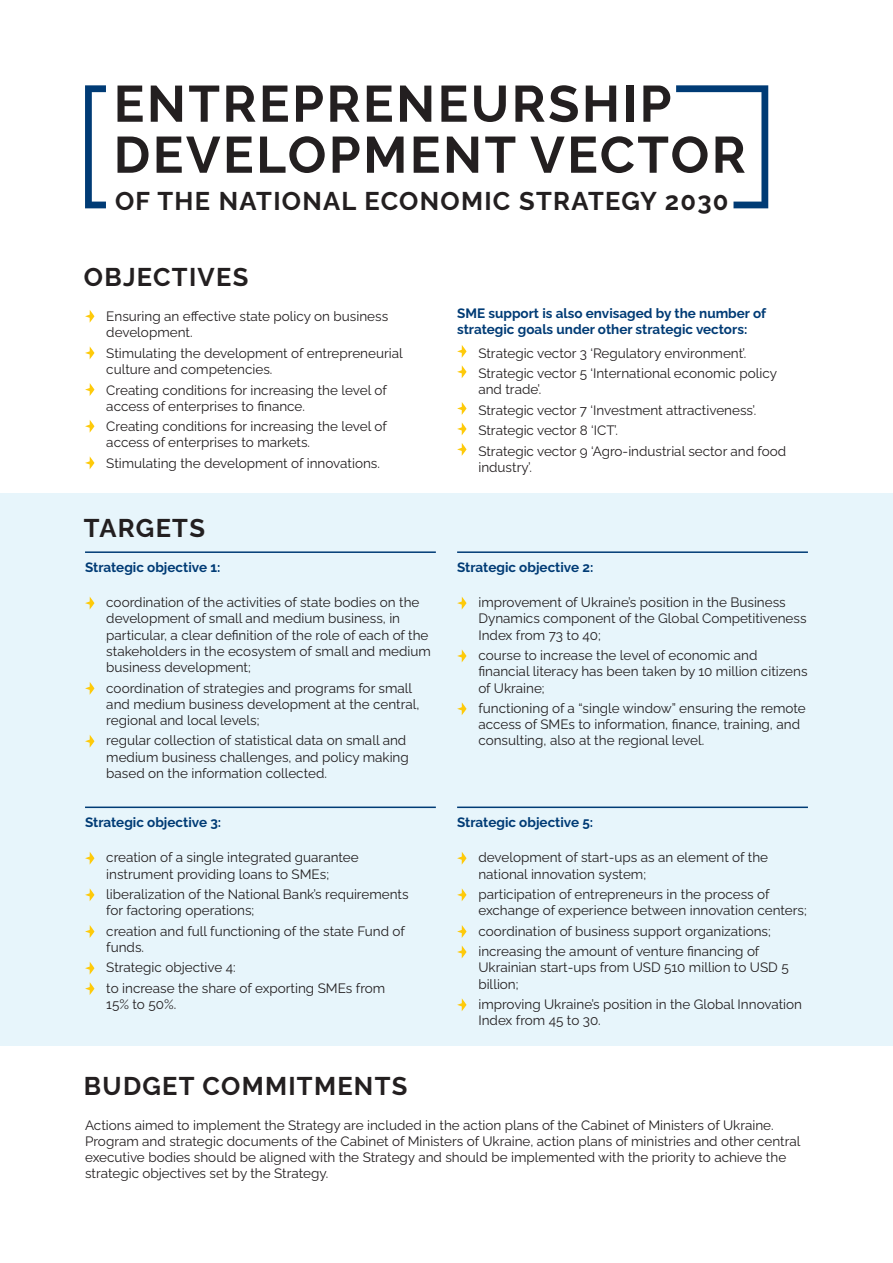
<style>
.page{position:relative;width:893px;height:1263px;background:#fff}
.page>*{position:absolute;margin:0;border:0;box-sizing:border-box;transform-origin:0 0}
.t1{font:51px/51px "Raleway v 4020 Bold";letter-spacing:.05em;color:#231f20}
.t2{font:25.5px "Raleway v 4020 Bold";letter-spacing:.05em;color:#231f20}
.t3{font:13.5px/16.2px "Raleway v 4020 Regular";color:#231f20}
.t4{font:13.5px/16.2px "Raleway v 4020 Bold";color:#003b75}
</style>
<div class="page">
<div style="left:0;top:493px;width:893px;height:553px;background:#e7f5fb"></div>
<svg style="left:85px;top:85px;width:21px;height:123px"></svg>
<svg style="left:676px;top:85px;width:92px;height:123px"></svg>
<svg style="left:85px;top:310px;width:9px;height:13px"></svg>
<svg style="left:85px;top:346px;width:9px;height:13px"></svg>
<svg style="left:85px;top:383px;width:9px;height:13px"></svg>
<svg style="left:85px;top:420px;width:9px;height:13px"></svg>
<svg style="left:85px;top:456px;width:9px;height:13px"></svg>
<svg style="left:85px;top:597px;width:9px;height:12px"></svg>
<svg style="left:85px;top:682px;width:9px;height:13px"></svg>
<svg style="left:85px;top:735px;width:9px;height:13px"></svg>
<svg style="left:85px;top:852px;width:9px;height:13px"></svg>
<svg style="left:85px;top:888px;width:9px;height:13px"></svg>
<svg style="left:85px;top:925px;width:9px;height:13px"></svg>
<svg style="left:85px;top:962px;width:9px;height:12px"></svg>
<svg style="left:85px;top:982px;width:9px;height:13px"></svg>
<svg style="left:457px;top:597px;width:10px;height:12px"></svg>
<svg style="left:457px;top:649px;width:10px;height:13px"></svg>
<svg style="left:457px;top:702px;width:10px;height:13px"></svg>
<svg style="left:457px;top:852px;width:10px;height:13px"></svg>
<svg style="left:457px;top:888px;width:10px;height:13px"></svg>
<svg style="left:457px;top:925px;width:10px;height:13px"></svg>
<svg style="left:457px;top:945px;width:10px;height:13px"></svg>
<svg style="left:457px;top:998px;width:10px;height:13px"></svg>
<svg style="left:457px;top:345px;width:10px;height:13px"></svg>
<svg style="left:457px;top:365px;width:10px;height:13px"></svg>
<svg style="left:457px;top:402px;width:10px;height:13px"></svg>
<svg style="left:457px;top:422px;width:10px;height:13px"></svg>
<svg style="left:457px;top:443px;width:10px;height:13px"></svg>
<hr style="left:85px;top:551px;width:351px;height:2px;background:#003b75">
<hr style="left:85px;top:806px;width:351px;height:2px;background:#003b75">
<hr style="left:457px;top:551px;width:351px;height:2px;background:#003b75">
<hr style="left:457px;top:806px;width:351px;height:2px;background:#003b75">
<p class="t1" style="left:114px;top:73px;width:633px">ENTREPRENEURSHIP<br>DEVELOPMENT VECTOR</p>
<p class="t2" style="left:115px;top:182px;width:615px">OF THE NATIONAL ECONOMIC STRATEGY 2030</p>
<p class="t2" style="left:84px;top:257px;width:166px">OBJECTIVES</p>
<p class="t3" style="left:106px;top:307px;width:283px">Ensuring an effective state policy on business development.</p>
<p class="t3" style="left:106px;top:344px;width:298px">Stimulating the development of entrepreneurial culture and competencies.</p>
<p class="t3" style="left:106px;top:380px;width:282px">Creating conditions for increasing the level of access of enterprises to finance.</p>
<p class="t3" style="left:106px;top:417px;width:282px">Creating conditions for increasing the level of access of enterprises to markets.</p>
<p class="t3" style="left:106px;top:454px;width:275px">Stimulating the development of innovations.</p>
<p class="t2" style="left:84px;top:508px;width:122px">TARGETS</p>
<p class="t4" style="left:85px;top:558px;width:137px">Strategic objective 1:</p>
<p class="t3" style="left:106px;top:593px;width:326px">coordination of the activities of state bodies on the development of small and medium business, in particular, a clear definition of the role of each of the stakeholders in the ecosystem of small and medium business development;</p>
<p class="t3" style="left:106px;top:678px;width:315px">coordination of strategies and programs for small and medium business development at the central, regional and local levels;</p>
<p class="t3" style="left:106px;top:731px;width:304px">regular collection of statistical data on small and medium business challenges, and policy making based on the information collected.</p>
<p class="t4" style="left:85px;top:813px;width:138px">Strategic objective 3:</p>
<p class="t3" style="left:106px;top:848px;width:254px">creation of a single integrated guarantee instrument providing loans to SMEs;</p>
<p class="t3" style="left:106px;top:885px;width:304px">liberalization of the National Bank’s requirements for factoring operations;</p>
<p class="t3" style="left:106px;top:921px;width:300px">creation and full functioning of the state Fund of funds.</p>
<p class="t3" style="left:106px;top:958px;width:131px">Strategic objective 4:</p>
<p class="t3" style="left:106px;top:978px;width:280px">to increase the share of exporting SMEs from<br>15% to 50%.</p>
<p class="t2" style="left:84px;top:1066px;width:325px">BUDGET COMMITMENTS</p>
<p class="t4" style="left:457px;top:304px;width:311px">SME support is also envisaged by the number of strategic goals under other strategic vectors:</p>
<p class="t3" style="left:478px;top:343px;width:270px">Strategic vector 3 ‘Regulatory environment’.</p>
<p class="t3" style="left:478px;top:364px;width:300px">Strategic vector 5 ‘International economic policy and trade’.</p>
<p class="t3" style="left:478px;top:401px;width:279px">Strategic vector 7 ‘Investment attractiveness’.</p>
<p class="t3" style="left:478px;top:421px;width:141px">Strategic vector 8 ‘ICT’.</p>
<p class="t3" style="left:478px;top:441px;width:309px">Strategic vector 9 ‘Agro-industrial sector and food industry’.</p>
<p class="t4" style="left:457px;top:558px;width:138px">Strategic objective 2:</p>
<p class="t3" style="left:478px;top:593px;width:330px">improvement of Ukraine’s position in the Business<br>Dynamics component of the Global Competitiveness<br>Index from 73 to 40;</p>
<p class="t3" style="left:478px;top:646px;width:331px">course to increase the level of economic and financial literacy has been taken by 10 million citizens of Ukraine;</p>
<p class="t3" style="left:478px;top:699px;width:329px">functioning of a “single window” ensuring the remote access of SMEs to information, finance, training, and consulting, also at the regional level.</p>
<p class="t4" style="left:457px;top:813px;width:138px">Strategic objective 5:</p>
<p class="t3" style="left:478px;top:848px;width:291px">development of start-ups as an element of the national innovation system;</p>
<p class="t3" style="left:478px;top:885px;width:330px">participation of entrepreneurs in the process of exchange of experience between innovation centers;</p>
<p class="t3" style="left:478px;top:921px;width:294px">coordination of business support organizations;</p>
<p class="t3" style="left:478px;top:942px;width:312px">increasing the amount of venture financing of<br>Ukrainian start-ups from USD 510 million to USD 5 billion;</p>
<p class="t3" style="left:478px;top:995px;width:325px">improving Ukraine’s position in the Global Innovation<br>Index from 45 to 30.</p>
<p class="t3" style="left:85px;top:1115px;width:690px">Actions aimed to implement the Strategy are included in the action plans of the Cabinet of Ministers of Ukraine.</p>
<p class="t3" style="left:85px;top:1131px;width:717px">Program and strategic documents of the Cabinet of Ministers of Ukraine, action plans of ministries and other central executive bodies should be aligned with the Strategy and should be implemented with the priority to achieve the strategic objectives set by the Strategy.</p>
</div>
